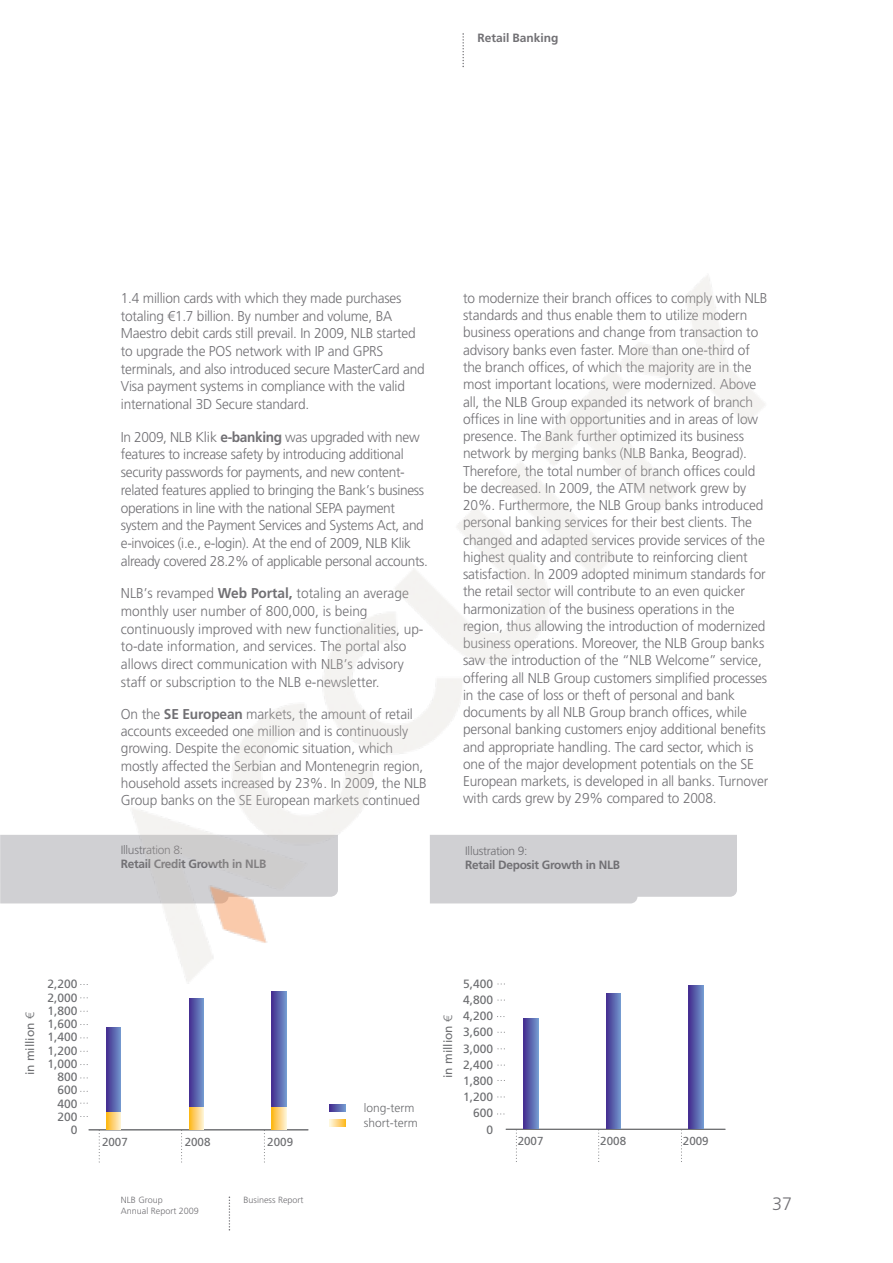
<style>
.page{position:relative;width:893px;height:1263px;background:#fff}
.page>*{position:absolute;margin:0;border:0;box-sizing:border-box;transform-origin:0 0}
.t1{font:300 18px "Frutiger CE";color:#717074}
.t2{font:300 14.25px/17.2px "Frutiger CE";letter-spacing:-.01em;color:#717074;scale:.96 1}
.t3{font:12px "Frutiger CE";color:#6c6d70}
.t4{font:700 12px/14.4px "Frutiger CE";letter-spacing:-.025em;color:#717074}
.t5{font:300 12px/14.9px "Frutiger CE";color:#6c6d70}
.t6{font:700 12px "Frutiger CE";color:#717074}
.t7{font:11.55px "Frutiger CE";color:#6c6d70}
.t8{font:300 9px/10.8px "Frutiger CE";color:#717074}
.s1{font-family:"Frutiger LT"}
.s2{font-weight:700}
.s3{font-weight:300}
.s4{font-family:"Frutiger LT";font-weight:300}
</style>
<div class="page">
<svg style="left:462px;top:33px;width:2px;height:34px"></svg>
<svg style="left:229px;top:1196px;width:1px;height:34px"></svg>
<div style="left:0;top:835px;width:42px;height:68px;background:#d0d0d3"></div>
<svg style="left:99px;top:1130px;width:1px;height:33px"></svg>
<svg style="left:181px;top:1130px;width:1px;height:33px"></svg>
<svg style="left:264px;top:1130px;width:1px;height:33px"></svg>
<hr style="left:89px;top:1129px;width:219px;height:1px;background:#6c6d70">
<svg style="left:330px;top:1119px;width:15px;height:8px"></svg>
<svg style="left:107px;top:1035px;width:14px;height:77px"></svg>
<svg style="left:189px;top:1035px;width:15px;height:72px"></svg>
<svg style="left:272px;top:1035px;width:14px;height:73px"></svg>
<svg style="left:330px;top:1105px;width:15px;height:7px"></svg>
<svg style="left:107px;top:1112px;width:14px;height:17px"></svg>
<svg style="left:189px;top:1107px;width:15px;height:22px"></svg>
<svg style="left:272px;top:1108px;width:14px;height:21px"></svg>
<svg style="left:516px;top:1130px;width:1px;height:32px"></svg>
<svg style="left:598px;top:1130px;width:1px;height:32px"></svg>
<svg style="left:681px;top:1130px;width:1px;height:32px"></svg>
<hr style="left:506px;top:1129px;width:219px;height:1px;background:#6c6d70">
<svg style="left:524px;top:1035px;width:14px;height:94px"></svg>
<svg style="left:606px;top:1035px;width:15px;height:94px"></svg>
<svg style="left:689px;top:1035px;width:14px;height:94px"></svg>
<img style="left:42px;top:275px;width:723px;height:760px">
<p class="t6" style="left:477px;top:33px;width:83px">Retail Banking</p>
<p class="t2" style="left:121px;top:290px;width:318px;line-height:17.7px">1.4 million cards with which they made purchases totaling <span class="s1">€</span>1.7 billion. By number and volume, BA Maestro debit cards still prevail. In 2009, NLB started to upgrade the POS network with IP and GPRS terminals, and also introduced secure MasterCard and Visa payment systems in compliance with the valid international 3D Secure standard.</p>
<p class="t2" style="left:121px;top:429px;width:321px;line-height:17.7px">In 2009, NLB Klik <span class="s2">e-banking</span> was upgraded with new features to increase safety by introducing additional security passwords for payments, and new content&shy;related features applied to bringing the Bank’s business operations in line with the national SEPA payment system and the Payment Services and Systems Act, and e-invoices (i.e., e-login). At the end of 2009, NLB Klik already covered 28.2% of applicable personal accounts.</p>
<p class="t2" style="left:121px;top:585px;width:317px;line-height:17.7px">NLB’s revamped <span class="s2">Web Portal,</span> totaling an average monthly user number of 800,000, is being continuously improved with new functionalities, up&shy;to-date information, and services. The portal also allows direct communication with NLB’s advisory staff or subscription to the NLB e-newsletter.</p>
<p class="t2" style="left:121px;top:706px;width:320px">On the <span class="s2">SE European</span> markets, the amount of retail accounts exceeded one million and is continuously growing. Despite the economic situation, which mostly affected the Serbian and Montenegrin region, household assets increased by 23%. In 2009, the NLB Group banks on the SE European markets continued</p>
<p class="t2" style="left:463px;top:290px;width:319px">to modernize their branch offices to comply with NLB standards and thus enable them to utilize modern business operations and change from transaction to advisory banks even faster. More than one-third of the branch offices, of which the majority are in the most important locations, were modernized. Above all, the NLB Group expanded its network of branch offices in line with opportunities and in areas of low presence. The Bank further optimized its business network by merging banks (NLB Banka, Beograd).<br>Therefore, the total number of branch offices could be decreased. In 2009, the ATM network grew by 20%. Furthermore, the NLB Group banks introduced personal banking services for their best clients. The changed and adapted services provide services of the highest quality and contribute to reinforcing client satisfaction. In 2009 adopted minimum standards for the retail sector will contribute to an even quicker harmonization of the business operations in the region, thus allowing the introduction of modernized business operations. Moreover, the NLB Group banks saw the introduction of the “NLB Welcome” service, offering all NLB Group customers simplified processes in the case of loss or theft of personal and bank documents by all NLB Group branch offices, while personal banking customers enjoy additional benefits and appropriate handling. The card sector, which is one of the major development potentials on the SE European markets, is developed in all banks. Turnover with cards grew by 29% compared to 2008.</p>
<p class="t4" style="left:121px;top:843px;width:147px"><span class="s3">Illustration 8:<br></span>Retail Credit Growth in NLB</p>
<p class="t4" style="left:465px;top:844px;width:156px"><span class="s3">Illustration 9:<br></span>Retail Deposit Growth in NLB</p>
<p class="t3" style="left:25px;top:1075px;width:64px;rotate:-90deg">in million <span class="s4">€</span></p>
<p class="t3" style="left:47px;top:979px;width:32px">2,200</p>
<p class="t3" style="left:47px;top:992px;width:32px">2,000</p>
<p class="t3" style="left:47px;top:1006px;width:32px">1,800</p>
<p class="t3" style="left:47px;top:1019px;width:32px">1,600</p>
<p class="t3" style="left:47px;top:1032px;width:32px">1,400</p>
<p class="t3" style="left:47px;top:1045px;width:32px">1,200</p>
<p class="t3" style="left:47px;top:1059px;width:32px">1,000</p>
<p class="t3" style="left:57px;top:1072px;width:22px">800</p>
<p class="t3" style="left:57px;top:1085px;width:22px">600</p>
<p class="t3" style="left:57px;top:1099px;width:22px">400</p>
<p class="t3" style="left:57px;top:1112px;width:22px">200</p>
<p class="t3" style="left:71px;top:1125px;width:8px">0</p>
<p class="t3" style="left:463px;top:979px;width:32px">5,400</p>
<p class="t7" style="left:102px;top:1137px;width:27px">2007</p>
<p class="t7" style="left:185px;top:1137px;width:27px">2008</p>
<p class="t7" style="left:267px;top:1137px;width:27px">2009</p>
<p class="t5" style="left:364px;top:1101px;width:55px">long-term short-term</p>
<p class="t3" style="left:443px;top:1078px;width:64px;rotate:-90deg">in million <span class="s4">€</span></p>
<p class="t3" style="left:463px;top:995px;width:32px">4,800</p>
<p class="t3" style="left:463px;top:1011px;width:32px">4,200</p>
<p class="t3" style="left:463px;top:1027px;width:32px">3,600</p>
<p class="t3" style="left:463px;top:1044px;width:32px">3,000</p>
<p class="t3" style="left:463px;top:1060px;width:32px">2,400</p>
<p class="t3" style="left:463px;top:1076px;width:32px">1,800</p>
<p class="t3" style="left:463px;top:1092px;width:32px">1,200</p>
<p class="t3" style="left:473px;top:1108px;width:22px">600</p>
<p class="t3" style="left:486px;top:1125px;width:8px">0</p>
<p class="t7" style="left:518px;top:1136px;width:27px">2007</p>
<p class="t7" style="left:600px;top:1136px;width:27px">2008</p>
<p class="t7" style="left:683px;top:1136px;width:27px">2009</p>
<p class="t8" style="left:121px;top:1195px;width:79px">NLB Group<br>Annual Report 2009</p>
<p class="t8" style="left:244px;top:1195px;width:61px">Business Report</p>
<p class="t1" style="left:772px;top:1196px;width:21px">37</p>
</div>
